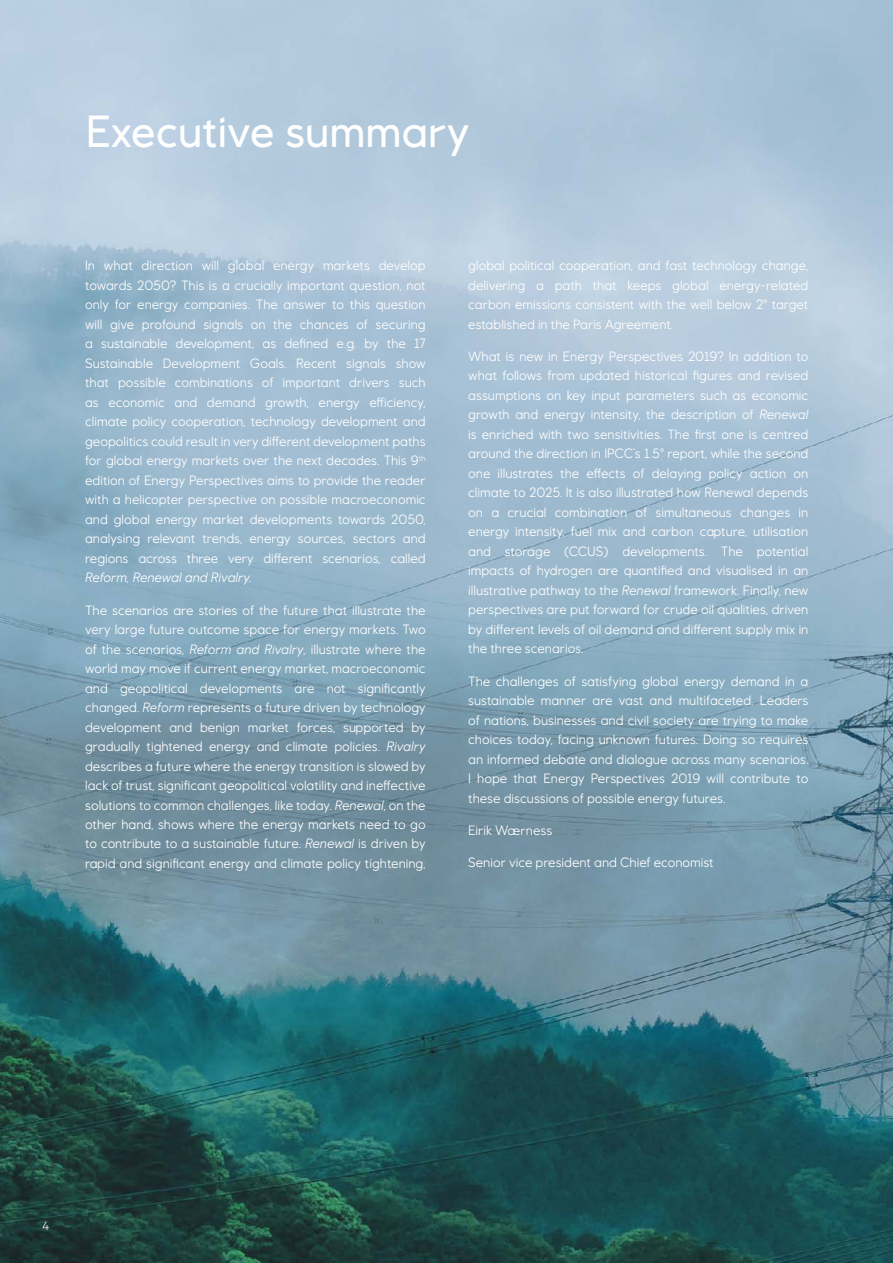
<style>
.page{position:relative;width:893px;height:1263px;background:#fff}
.page>*{position:absolute;margin:0;border:0;box-sizing:border-box;transform-origin:0 0}
.t1{font:500 45px "Equinor";color:#fff}
.t2{font:13.5px/19.5px "Equinor";color:#fff;text-align:justify}
.t3{font:italic 13.5px "Equinor";color:#fff}
.t4{font:300 12px "Mark Pro";color:#fffffe}
.s1{font-style:italic}
</style>
<div class="page">
<img style="left:0;top:0;width:893px;height:1263px">
<h1 class="t1" style="left:86px;top:104px;width:385px">Executive summary</h1>
<p class="t2" style="left:85px;top:256px;width:342px">In what direction will global energy markets develop towards 2050? This is a crucially important question, not only for energy companies. The answer to this question will give profound signals on the chances of securing a sustainable development, as defined e.g. by the 17<br>Sustainable Development Goals. Recent signals show that possible combinations of important drivers such as economic and demand growth, energy efficiency, climate policy cooperation, technology development and geopolitics could result in very different development paths for global energy markets over the next decades. This 9<sup>th </sup>edition of Energy Perspectives aims to provide the reader with a helicopter perspective on possible macroeconomic and global energy market developments towards 2050, analysing relevant trends, energy sources, sectors and regions across three very different scenarios, called</p>
<p class="t3" style="left:85px;top:570px;width:168px">Reform, Renewal and Rivalry.</p>
<p class="t2" style="left:85px;top:600px;width:342px">The scenarios are stories of the future that illustrate the very large future outcome space for energy markets. Two of the scenarios, <span class="s1">Reform and Rivalry</span>, illustrate where the world may move if current energy market, macroeconomic and geopolitical developments are not significantly changed. <span class="s1">Reform</span> represents a future driven by technology development and benign market forces, supported by gradually tightened energy and climate policies. <span class="s1">Rivalry </span>describes a future where the energy transition is slowed by lack of trust, significant geopolitical volatility and ineffective solutions to common challenges, like today. <span class="s1">Renewal</span>, on the other hand, shows where the energy markets need to go to contribute to a sustainable future. <span class="s1">Renewal</span> is driven by rapid and significant energy and climate policy tightening,</p>
<p class="t2" style="left:468px;top:256px;width:342px">global political cooperation, and fast technology change, delivering a path that keeps global energy-related carbon emissions consistent with the well below 2° target established in the Paris Agreement.</p>
<p class="t2" style="left:468px;top:346px;width:342px">What is new in Energy Perspectives 2019? In addition to what follows from updated historical figures and revised assumptions on key input parameters such as economic growth and energy intensity, the description of <span class="s1">Renewal </span>is enriched with two sensitivities. The first one is centred around the direction in IPCC’s 1.5° report, while the second one illustrates the effects of delaying policy action on climate to 2025. It is also illustrated how Renewal depends on a crucial combination of simultaneous changes in energy intensity, fuel mix and carbon capture, utilisation and storage (CCUS) developments. The potential impacts of hydrogen are quantified and visualised in an illustrative pathway to the <span class="s1">Renewal</span> framework. Finally, new perspectives are put forward for crude oil qualities, driven by different levels of oil demand and different supply mix in the three scenarios.</p>
<p class="t2" style="left:468px;top:671px;width:342px">The challenges of satisfying global energy demand in a sustainable manner are vast and multifaceted. Leaders of nations, businesses and civil society are trying to make choices today, facing unknown futures. Doing so requires an informed debate and dialogue across many scenarios.<br>I hope that Energy Perspectives 2019 will contribute to these discussions of possible energy futures.</p>
<p class="t2" style="left:468px;top:820px;width:86px">Eirik Wærness</p>
<p class="t2" style="left:468px;top:852px;width:247px">Senior vice president and Chief economist</p>
<p class="t4" style="left:43px;top:1217px;width:8px">4</p>
</div>
